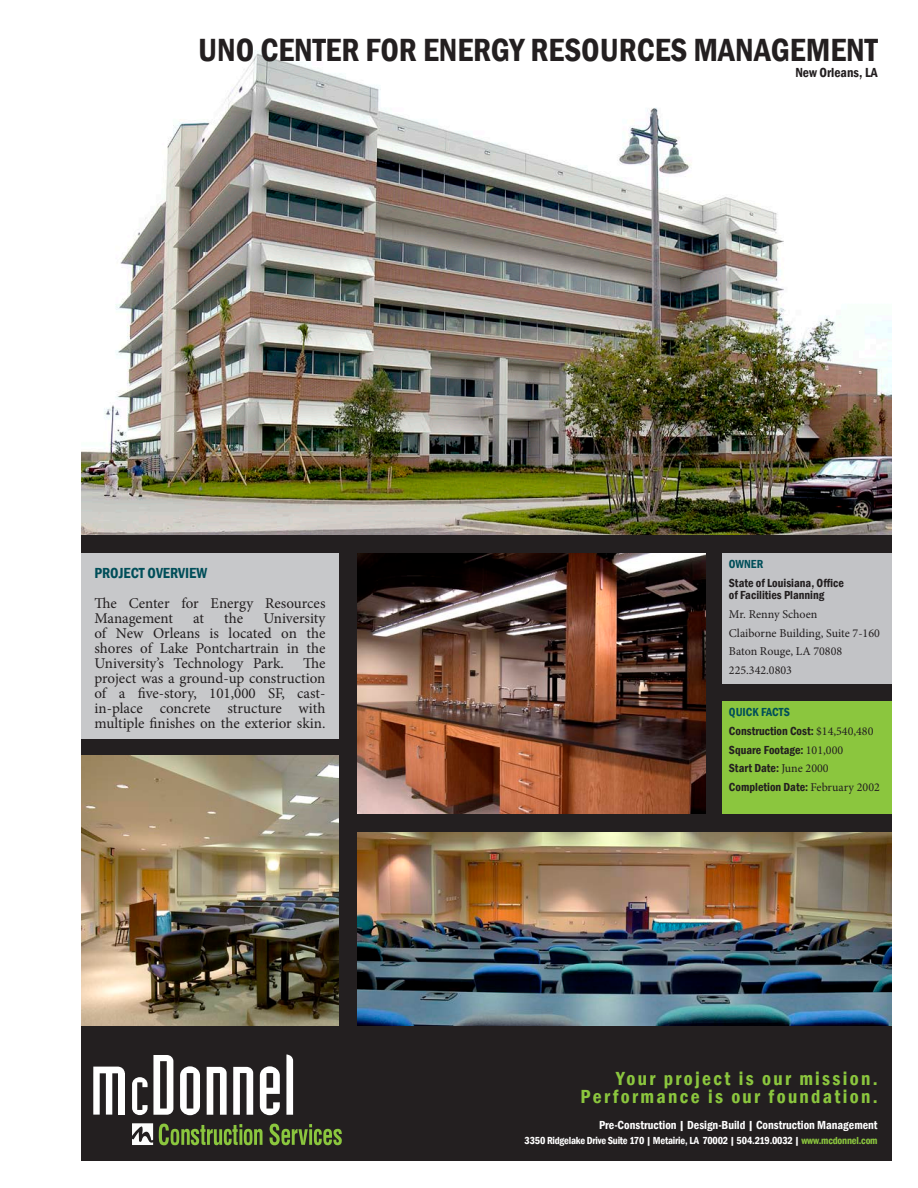
<style>
.page{position:relative;width:918px;height:1188px;background:#fff}
.page>*{position:absolute;margin:0;border:0;box-sizing:border-box;transform-origin:0 0}
.t1{font:600 condensed 33px "Franklin Gothic";color:#231f20}
.t2{font:600 condensed 19.5px/18px "Franklin Gothic";letter-spacing:.12em;color:#8bc63e;text-align:right}
.t3{font:15px/15px "Minion Pro";letter-spacing:-.005em;color:#231f20;text-align:justify}
.t4{font:600 condensed 15px "Franklin Gothic";color:#004e59}
.t5{font:600 condensed 13.5px "Franklin Gothic";color:#231f20}
.bullets{font:600 condensed 12px/12px "Franklin Gothic";color:#231f20}
.bullets-2{font:12px "Minion Pro";color:#231f20}
.t6{font:600 condensed 12px "Franklin Gothic";color:#fff}
.bullets-3{font:600 condensed 12px "Franklin Gothic";color:#004e59}
.t7{font:600 condensed 10.5px "Franklin Gothic";letter-spacing:-.02em;color:#fff}
.s1{font-family:"Minion Pro";font-weight:400;font-stretch:normal}
.s2{color:#8bc63e}
</style>
<div class="page">
<div style="left:81px;top:27px;width:811px;height:1134px;background:#231f20"></div>
<svg style="left:132px;top:1055px;width:41px;height:60px"></svg>
<svg style="left:180px;top:1066px;width:20px;height:49px"></svg>
<svg style="left:207px;top:1067px;width:20px;height:48px"></svg>
<svg style="left:233px;top:1067px;width:20px;height:48px"></svg>
<svg style="left:260px;top:1066px;width:20px;height:49px"></svg>
<svg style="left:286px;top:1054px;width:7px;height:61px"></svg>
<svg style="left:93px;top:1067px;width:32px;height:48px"></svg>
<svg style="left:159px;top:1124px;width:104px;height:21px"></svg>
<svg style="left:270px;top:1124px;width:72px;height:21px"></svg>
<svg style="left:132px;top:1123px;width:21px;height:22px"></svg>
<img style="left:357px;top:833px;width:534px;height:193px">
<img style="left:81px;top:755px;width:258px;height:271px">
<img style="left:81px;top:27px;width:811px;height:508px">
<img style="left:357px;top:553px;width:348px;height:260px">
<div style="left:81px;top:553px;width:258px;height:186px;background:#c7c8ca"></div>
<div style="left:722px;top:553px;width:170px;height:130px;background:#c2c3c6"></div>
<div style="left:722px;top:701px;width:169px;height:112px;background:#8bc63e"></div>
<p class="t1" style="left:198px;top:28px;width:681px">UNO CENTER FOR ENERGY RESOURCES MANAGEMENT</p>
<p class="t5" style="left:795px;top:64px;width:84px">New Orleans, LA</p>
<p class="t4" style="left:94px;top:563px;width:114px">PROJECT OVERVIEW</p>
<p class="t3" style="left:94px;top:595px;width:233px">The Center for Energy Resources<br>Management</p>
<p class="t3" style="left:193px;top:610px;width:12px">at</p>
<p class="t3" style="left:224px;top:610px;width:20px">the</p>
<p class="t3" style="left:94px;top:610px;width:233px;text-indent:169px">University of New Orleans is located on the shores of Lake Pontchartrain in the University’s Technology Park.</p>
<p class="t3" style="left:94px;top:655px;width:233px;text-indent:209px">The project was a ground-up construction of a five-story, 101,000 SF, cast&shy;in-place concrete structure with multiple finishes on the exterior skin.</p>
<p class="bullets-3" style="left:729px;top:556px;width:36px">OWNER</p>
<p class="bullets" style="left:729px;top:577px;width:117px">State of Louisiana, Office of Facilities Planning</p>
<p class="bullets-2" style="left:729px;top:606px;width:90px">Mr. Renny Schoen</p>
<p class="bullets-2" style="left:729px;top:625px;width:152px">Claiborne Building, Suite 7-160</p>
<p class="bullets-2" style="left:729px;top:643px;width:115px">Baton Rouge, LA 70808</p>
<p class="bullets-2" style="left:729px;top:662px;width:65px">225.342.0803</p>
<p class="bullets-3" style="left:729px;top:704px;width:62px">QUICK FACTS</p>
<p class="bullets" style="left:729px;top:725px;width:146px">Construction Cost: <span class="s1">$14,540,480</span></p>
<p class="bullets" style="left:729px;top:743px;width:116px">Square Footage: <span class="s1">101,000</span></p>
<p class="bullets" style="left:729px;top:762px;width:101px">Start Date: <span class="s1">June 2000</span></p>
<p class="bullets" style="left:729px;top:781px;width:152px">Completion Date: <span class="s1">February 2002</span></p>
<h2 class="t2" style="left:580px;top:1069px;width:299px">Your project is our mission.<br>Performance is our foundation.</h2>
<p class="t6" style="left:599px;top:1117px;width:280px">Pre-Construction | Design-Build | Construction Management</p>
<p class="t7" style="left:525px;top:1134px;width:354px">3350 Ridgelake Drive Suite 170 | Metairie, LA 70002 | 504.219.0032 | <span class="s2">www.mcdonnel.com</span></p>
</div>
